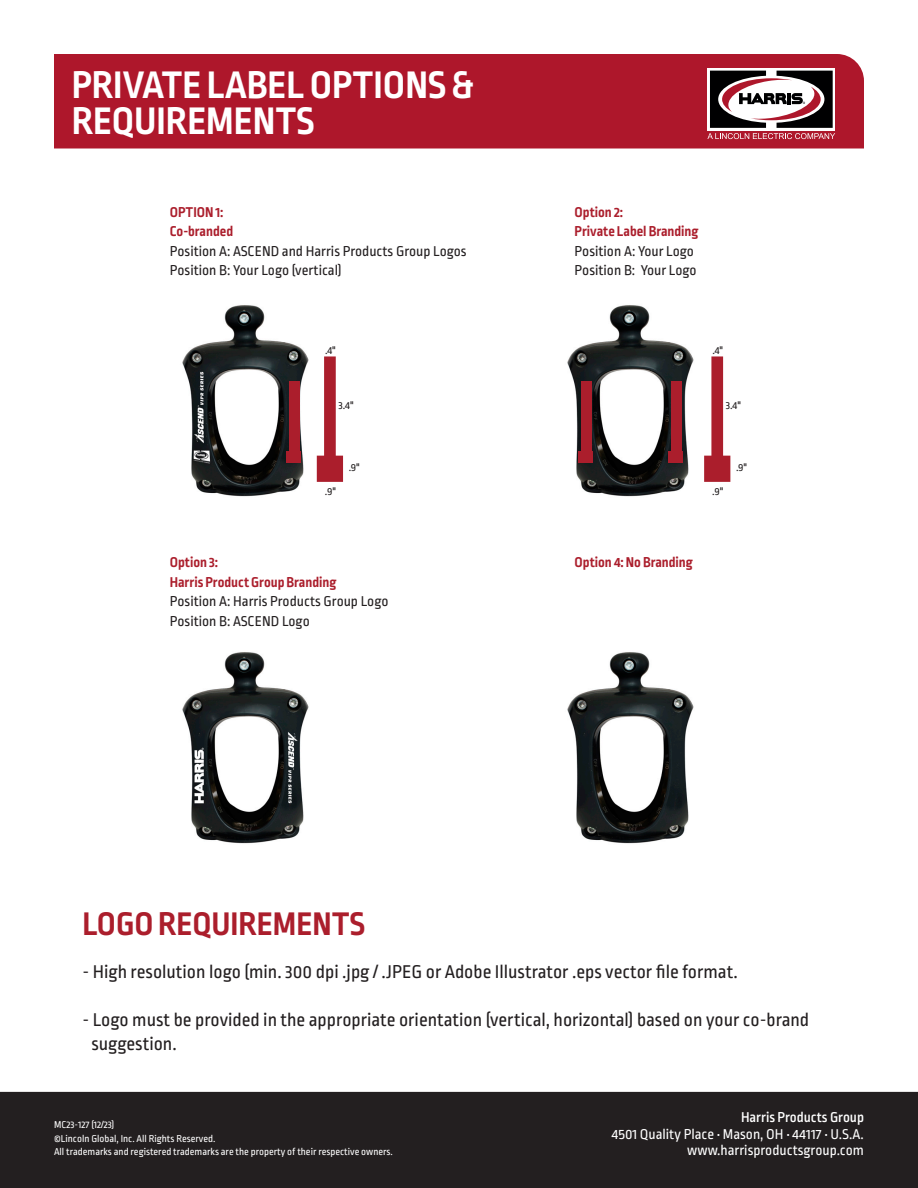
<style>
.page{position:relative;width:918px;height:1188px;background:#fff}
.page>*{position:absolute;margin:0;border:0;box-sizing:border-box;transform-origin:0 0}
.t1{font:700 40.5px/36px "Ropa Sans Pro";color:#fff}
.t2{font:700 34.5px "Ropa Sans Pro";color:#ab1e2c}
.t3{font:19.5px/24px "Ropa Sans Pro";color:#231f20}
.t4{font:15px "Ropa Sans Pro";color:#231f20}
.t5{font:700 15px "Ropa Sans Pro";color:#ab1e2c}
.t6{font:15px "Ropa Sans Pro";color:#fff}
.t7{font:500 15px "Ropa Sans Pro";color:#fff}
.t8{font:11.25px "Ropa Sans Pro";color:#231f20}
.t9{font:10.5px/13.5px "Ropa Sans Pro";color:#fff}
</style>
<div class="page">
<img style="left:182px;top:652px;width:127px;height:192px">
<img style="left:567px;top:652px;width:127px;height:192px">
<img style="left:182px;top:305px;width:135px;height:192px">
<div style="left:289px;top:381px;width:10px;height:82px;background:#ab1e2c"></div>
<div style="left:287px;top:452px;width:14px;height:11px;background:#ab1e2c"></div>
<svg style="left:317px;top:356px;width:26px;height:126px"></svg>
<img style="left:567px;top:305px;width:127px;height:192px">
<div style="left:671px;top:381px;width:10px;height:82px;background:#ab1e2c"></div>
<div style="left:669px;top:452px;width:14px;height:11px;background:#ab1e2c"></div>
<div style="left:581px;top:381px;width:10px;height:82px;background:#ab1e2c"></div>
<div style="left:579px;top:452px;width:14px;height:11px;background:#ab1e2c"></div>
<svg style="left:704px;top:356px;width:26px;height:126px"></svg>
<div style="left:54px;top:54px;width:810px;height:94px;background:#ae172b"></div>
<svg style="left:707px;top:68px;width:128px;height:3px"></svg>
<svg style="left:707px;top:71px;width:128px;height:68px"></svg>
<div style="left:0;top:1092px;width:918px;height:96px;background:#231f20"></div>
<p class="t1" style="left:72px;top:68px;width:403px">PRIVATE LABEL OPTIONS &amp;<br>REQUIREMENTS</p>
<p class="t5" style="left:170px;top:203px;width:55px">OPTION 1:</p>
<p class="t5" style="left:170px;top:223px;width:65px">Co-branded</p>
<p class="t4" style="left:170px;top:243px;width:298px">Position A: ASCEND and Harris Products Group Logos</p>
<p class="t4" style="left:170px;top:262px;width:173px">Position B: Your Logo (vertical)</p>
<p class="t5" style="left:575px;top:203px;width:50px">Option 2:</p>
<p class="t5" style="left:575px;top:223px;width:126px">Private Label Branding</p>
<p class="t4" style="left:575px;top:243px;width:121px">Position A: Your Logo</p>
<p class="t4" style="left:575px;top:262px;width:124px">Position B: Your Logo</p>
<p class="t8" style="left:325px;top:344px;width:12px">.4"</p>
<p class="t8" style="left:712px;top:344px;width:12px">.4"</p>
<p class="t8" style="left:339px;top:400px;width:17px">3.4"</p>
<p class="t8" style="left:726px;top:400px;width:17px">3.4"</p>
<p class="t8" style="left:349px;top:461px;width:13px">.9"</p>
<p class="t8" style="left:736px;top:461px;width:13px">.9"</p>
<p class="t8" style="left:325px;top:485px;width:13px">.9"</p>
<p class="t8" style="left:712px;top:485px;width:13px">.9"</p>
<p class="t5" style="left:170px;top:554px;width:50px">Option 3:</p>
<p class="t5" style="left:170px;top:574px;width:168px">Harris Product Group Branding</p>
<p class="t4" style="left:170px;top:593px;width:220px">Position A: Harris Products Group Logo</p>
<p class="t4" style="left:170px;top:613px;width:141px">Position B: ASCEND Logo</p>
<p class="t5" style="left:575px;top:554px;width:120px">Option 4: No Branding</p>
<p class="t2" style="left:82px;top:904px;width:284px">LOGO REQUIREMENTS</p>
<p class="t3" style="left:82px;top:961px;width:657px">- High resolution logo (min. 300 dpi .jpg / .JPEG or Adobe Illustrator .eps vector file format.</p>
<p class="t3" style="left:91px;top:1009px;width:719px;text-indent:-9px">- Logo must be provided in the appropriate orientation (vertical, horizontal) based on your co-brand suggestion.</p>
<p class="t9" style="left:54px;top:1119px;width:340px">MC23-127 (12/23)<br>©Lincoln Global, Inc. All Rights Reserved.<br>All trademarks and registered trademarks are the property of their respective owners.</p>
<p class="t7" style="left:741px;top:1109px;width:124px">Harris Products Group</p>
<p class="t6" style="left:612px;top:1126px;width:254px">4501 Quality Place • Mason, OH • 44117 • U.S.A.</p>
<p class="t6" style="left:687px;top:1142px;width:178px">www.harrisproductsgroup.com</p>
</div>
